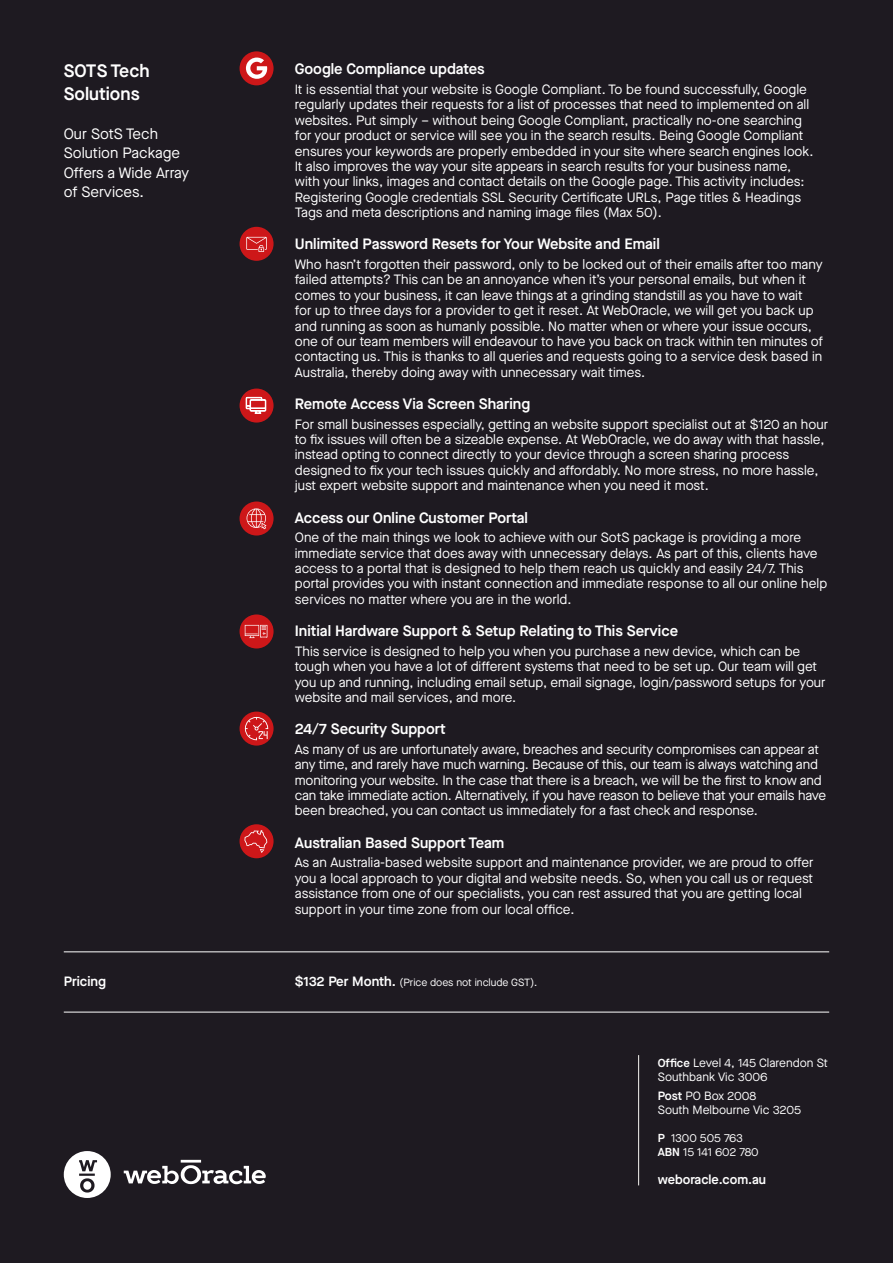
<style>
.page{position:relative;width:893px;height:1263px;background:#1e1a21}
.page>*{position:absolute;margin:0;border:0;box-sizing:border-box;transform-origin:0 0}
.t1{font:600 18px/22.5px "Maison Neue";color:#fff}
.t2{font:600 15px "Maison Neue";color:#fff}
.t3{font:15px/19.5px "Maison Neue";color:#fff}
.t4{font:13.5px/15.5px "Maison Neue";color:#fff}
.t5{font:600 13.5px "Maison Neue";color:#fff}
.t6{font:600 13.05px "Maison Neue";color:#fff}
.t7{font:12px/14.4px "Maison Neue";color:#fff}
.t8{font:11.55px/14px "Maison Neue";letter-spacing:-.01em;color:#fff}
.t9{font:10.5px "Maison Neue";color:#fff}
.s1{font-weight:600;font-size:13.5px}
.s2{font-weight:600;font-size:11.55px}
.s3{font-weight:600}
</style>
<div class="page">
<hr style="left:638px;top:1055px;width:1px;height:130px;background:#f5f4f0">
<hr style="left:64px;top:951px;width:765px;height:1px;background:#fff">
<hr style="left:64px;top:1012px;width:765px;height:1px;background:#fff">
<svg style="left:64px;top:1151px;width:47px;height:47px"></svg>
<svg style="left:124px;top:1160px;width:142px;height:24px"></svg>
<div style="left:240px;top:389px;width:34px;height:34px;background:#cd1719;border-radius:50%"></div>
<div style="left:240px;top:227px;width:34px;height:34px;background:#cd1719;border-radius:50%"></div>
<div style="left:240px;top:51px;width:34px;height:34px;background:#cd1719;border-radius:50%"></div>
<svg style="left:246px;top:58px;width:21px;height:21px"></svg>
<svg style="left:240px;top:711px;width:34px;height:35px"></svg>
<svg style="left:245px;top:717px;width:23px;height:23px"></svg>
<svg style="left:246px;top:397px;width:20px;height:17px"></svg>
<div style="left:240px;top:501px;width:34px;height:34px;background:#cd1719;border-radius:50%"></div>
<svg style="left:247px;top:508px;width:20px;height:21px"></svg>
<div style="left:240px;top:824px;width:34px;height:34px;background:#cd1719;border-radius:50%"></div>
<svg style="left:244px;top:830px;width:23px;height:23px"></svg>
<div style="left:240px;top:614px;width:34px;height:34px;background:#cd1719;border-radius:50%"></div>
<svg style="left:245px;top:625px;width:22px;height:13px"></svg>
<svg style="left:246px;top:237px;width:21px;height:15px"></svg>
<h1 class="t1" style="left:64px;top:61px;width:87px">SOTS Tech<br>Solutions</h1>
<p class="t3" style="left:64px;top:125px;width:127px">Our SotS Tech<br>Solution Package<br>Offers a Wide Array of Services.</p>
<p class="t2" style="left:295px;top:62px;width:191px">Google Compliance updates</p>
<p class="t4" style="left:295px;top:83px;width:520px">It is essential that your website is Google Compliant. To be found successfully, Google regularly updates their requests for a list of processes that need to implemented on all websites. Put simply – without being Google Compliant, practically no-one searching for your product or service will see you in the search results. Being Google Compliant ensures your keywords are properly embedded in your site where search engines look.<br>It also improves the way your site appears in search results for your business name, with your links, images and contact details on the Google page. This activity includes:<br>Registering Google credentials SSL Security Certificate URLs, Page titles &amp; Headings Tags and meta descriptions and naming image files (Max 50).</p>
<p class="t2" style="left:295px;top:237px;width:366px">Unlimited Password Resets for Your Website and Email</p>
<p class="t4" style="left:295px;top:258px;width:530px">Who hasn’t forgotten their password, only to be locked out of their emails after too many failed attempts? This can be an annoyance when it’s your personal emails, but when it comes to your business, it can leave things at a grinding standstill as you have to wait<br>for up to three days for a provider to get it reset. At WebOracle, we will get you back up and running as soon as humanly possible. No matter when or where your issue occurs, one of our team members will endeavour to have you back on track within ten minutes of contacting us. This is thanks to all queries and requests going to a service desk based in Australia, thereby doing away with unnecessary wait times.</p>
<p class="t2" style="left:295px;top:397px;width:237px">Remote Access Via Screen Sharing</p>
<p class="t4" style="left:295px;top:417px;width:535px">For small businesses especially, getting an website support specialist out at $120 an hour to fix issues will often be a sizeable expense. At WebOracle, we do away with that hassle, instead opting to connect directly to your device through a screen sharing process designed to fix your tech issues quickly and affordably. No more stress, no more hassle, just expert website support and maintenance when you need it most.</p>
<p class="t2" style="left:295px;top:511px;width:235px">Access our Online Customer Portal</p>
<p class="t4" style="left:295px;top:531px;width:534px">One of the main things we look to achieve with our SotS package is providing a more immediate service that does away with unnecessary delays. As part of this, clients have access to a portal that is designed to help them reach us quickly and easily 24/7. This portal provides you with instant connection and immediate response to all our online help services no matter where you are in the world.</p>
<p class="t2" style="left:295px;top:624px;width:385px">Initial Hardware Support &amp; Setup Relating to This Service</p>
<p class="t4" style="left:295px;top:644px;width:532px">This service is designed to help you when you purchase a new device, which can be tough when you have a lot of different systems that need to be set up. Our team will get you up and running, including email setup, email signage, login/password setups for your website and mail services, and more.</p>
<p class="t2" style="left:295px;top:722px;width:153px">24/7 Security Support</p>
<p class="t4" style="left:295px;top:742px;width:533px">As many of us are unfortunately aware, breaches and security compromises can appear at any time, and rarely have much warning. Because of this, our team is always watching and monitoring your website. In the case that there is a breach, we will be the first to know and can take immediate action. Alternatively, if you have reason to believe that your emails have been breached, you can contact us immediately for a fast check and response.</p>
<p class="t2" style="left:295px;top:836px;width:211px">Australian Based Support Team</p>
<p class="t4" style="left:295px;top:856px;width:520px">As an Australia-based website support and maintenance provider, we are proud to offer you a local approach to your digital and website needs. So, when you call us or request assistance from one of our specialists, you can rest assured that you are getting local support in your time zone from our local office.</p>
<p class="t5" style="left:64px;top:975px;width:44px">Pricing</p>
<p class="t9" style="left:295px;top:978px;width:244px"><span class="s1">$132 Per Month.</span> (Price does not include GST).</p>
<p class="t7" style="left:658px;top:1056px;width:172px"><span class="s2">Office</span> Level 4, 145 Clarendon St<br>Southbank Vic 3006</p>
<p class="t7" style="left:658px;top:1089px;width:145px"><span class="s3">Post</span> PO Box 2008<br>South Melbourne Vic 3205</p>
<p class="t8" style="left:658px;top:1132px;width:102px"><span class="s3">P</span> 1300 505 763<br><span class="s3">ABN</span> 15 141 602 780</p>
<p class="t6" style="left:658px;top:1173px;width:110px">weboracle.com.au</p>
</div>
